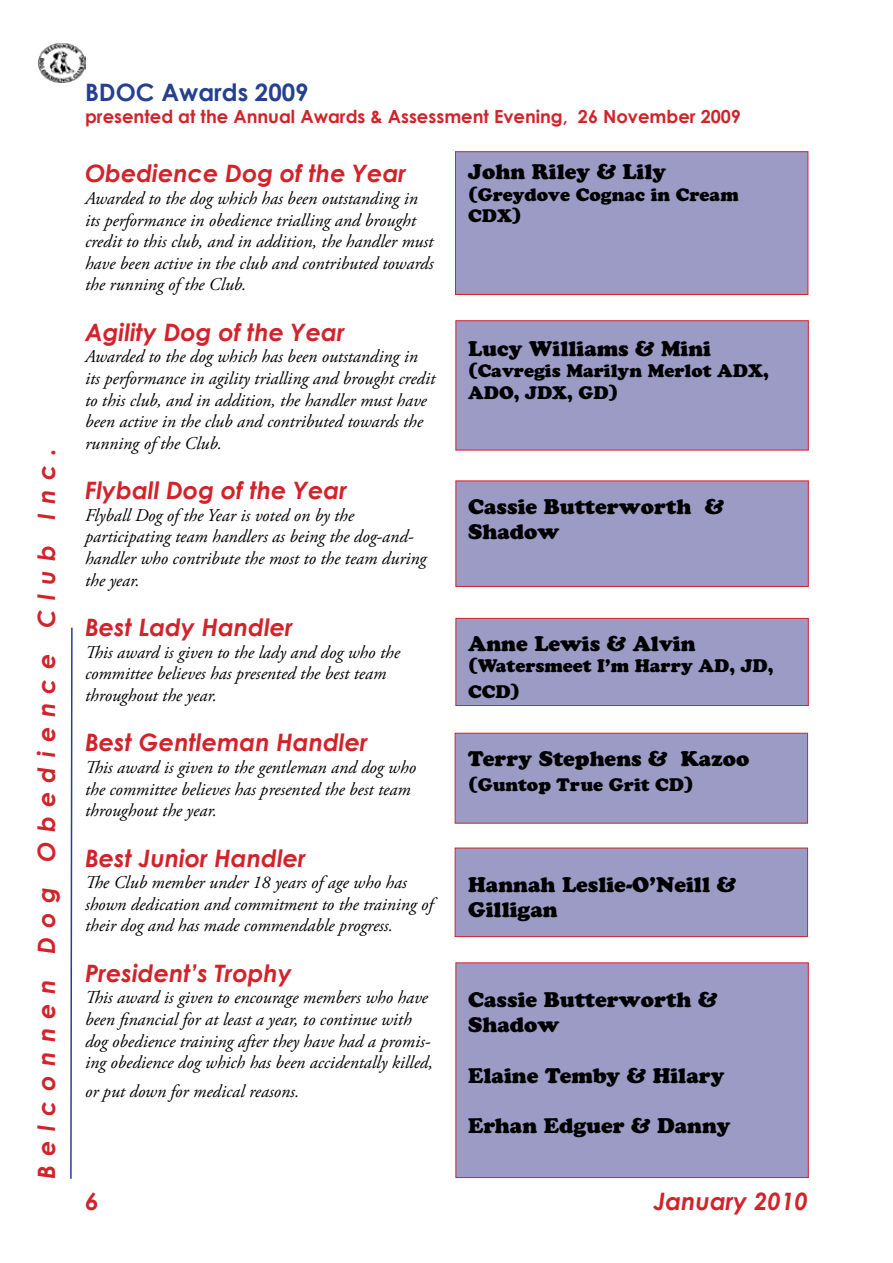
<style>
.page{position:relative;width:893px;height:1263px;background:#fff}
.page>*{position:absolute;margin:0;border:0;box-sizing:border-box;transform-origin:0 0}
.t1{font:italic 700 24px "Century Gothic";color:#d2232a}
.t2{font:italic 700 24px "Century Gothic";letter-spacing:.39em;color:#d2232a}
.t3{font:700 24px "Century Gothic";color:#25408f}
.t4{font:21px/25.2px "Cooper Black Std";color:#000}
.t5{font:italic 18px/21.6px "Adobe Garamond Pro";color:#000}
.t6{font:18px/21.6px "Cooper Black Std";color:#000}
.t7{font:700 18px "Century Gothic";color:#d2232a}
</style>
<div class="page">
<img style="left:38px;top:43px;width:47px;height:40px">
<svg style="left:70px;top:627px;width:3px;height:552px"></svg>
<div style="left:455px;top:618px;width:354px;height:88px;background:#9b9bc5;border:1px solid #d2232a"></div>
<div style="left:455px;top:733px;width:353px;height:90px;background:#9b9bc5;border:1px solid #d2232a"></div>
<div style="left:455px;top:848px;width:353px;height:89px;background:#9b9bc5;border:1px solid #d2232a"></div>
<div style="left:455px;top:962px;width:354px;height:216px;background:#9b9bc5;border:1px solid #d2232a"></div>
<div style="left:455px;top:480px;width:354px;height:107px;background:#9b9bc5;border:1px solid #d2232a"></div>
<div style="left:455px;top:151px;width:353px;height:144px;background:#9b9bc5;border:1px solid #d2232a"></div>
<div style="left:455px;top:320px;width:354px;height:130px;background:#9b9bc5;border:1px solid #d2232a"></div>
<h1 class="t2" style="left:31px;top:1179px;width:732px;rotate:-90deg">Belconnen Dog Obedience Club Inc.</h1>
<h1 class="t3" style="left:85px;top:77px;width:225px">BDOC Awards 2009</h1>
<p class="t7" style="left:85px;top:105px;width:657px">presented at the Annual Awards &amp; Assessment Evening, 26 November 2009</p>
<p class="t4" style="left:468px;top:159px;width:199px">John Riley &amp; Lily</p>
<p class="t6" style="left:468px;top:184px;width:272px">(Greydove Cognac in Cream<br>CDX)</p>
<h1 class="t1" style="left:85px;top:158px;width:323px">Obedience Dog of the Year</h1>
<p class="t5" style="left:85px;top:188px;width:350px">Awarded to the dog which has been outstanding in its performance in obedience trialling and brought credit to this club, and in addition, the handler must have been active in the club and contributed towards the running of the Club.</p>
<h1 class="t1" style="left:85px;top:317px;width:262px">Agility Dog of the Year</h1>
<p class="t5" style="left:85px;top:346px;width:352px">Awarded to the dog which has been outstanding in its performance in agility trialling and brought credit to this club, and in addition, the handler must have been active in the club and contributed towards the running of the Club.</p>
<h1 class="t1" style="left:85px;top:475px;width:264px">Flyball Dog of the Year</h1>
<p class="t5" style="left:85px;top:505px;width:343px">Flyball Dog of the Year is voted on by the participating team handlers as being the dog-and&shy;handler who contribute the most to the team during the year.</p>
<h1 class="t1" style="left:85px;top:612px;width:210px">Best Lady Handler</h1>
<p class="t5" style="left:85px;top:642px;width:316px">This award is given to the lady and dog who the committee believes has presented the best team throughout the year.</p>
<h1 class="t1" style="left:85px;top:727px;width:285px">Best Gentleman Handler</h1>
<p class="t5" style="left:85px;top:757px;width:332px">This award is given to the gentleman and dog who the committee believes has presented the best team throughout the year.</p>
<h1 class="t1" style="left:85px;top:842px;width:223px">Best Junior Handler</h1>
<p class="t5" style="left:85px;top:872px;width:350px">The Club member under 18 years of age who has shown dedication and commitment to the training of their dog and has made commendable progress.</p>
<h1 class="t1" style="left:85px;top:957px;width:208px">President’s Trophy</h1>
<p class="t5" style="left:85px;top:987px;width:349px">This award is given to encourage members who have been financial for at least a year, to continue with dog obedience training after they have had a promis&shy;ing obedience dog which has been accidentally killed,</p>
<p class="t5" style="left:85px;top:1081px;width:216px">or put down for medical reasons.</p>
<p class="t4" style="left:468px;top:336px;width:244px">Lucy Williams &amp; Mini</p>
<p class="t6" style="left:468px;top:360px;width:302px">(Cavregis Marilyn Merlot ADX,<br>ADO, JDX, GD)</p>
<p class="t4" style="left:468px;top:494px;width:257px">Cassie Butterworth &amp;<br>Shadow</p>
<p class="t4" style="left:468px;top:631px;width:229px">Anne Lewis &amp; Alvin</p>
<p class="t6" style="left:468px;top:653px;width:307px;line-height:25.2px">(Watersmeet I’m Harry AD, JD,<br>CCD)</p>
<p class="t4" style="left:468px;top:746px;width:283px">Terry Stephens &amp; Kazoo</p>
<p class="t6" style="left:468px;top:774px;width:227px">(Guntop True Grit CD)</p>
<p class="t4" style="left:468px;top:872px;width:269px">Hannah Leslie-O’Neill &amp;<br>Gilligan</p>
<p class="t4" style="left:468px;top:987px;width:251px">Cassie Butterworth &amp;<br>Shadow</p>
<p class="t4" style="left:468px;top:1063px;width:258px">Elaine Temby &amp; Hilary</p>
<p class="t4" style="left:468px;top:1113px;width:264px">Erhan Edguer &amp; Danny</p>
<h1 class="t1" style="left:85px;top:1185px;width:15px">6</h1>
<h1 class="t1" style="left:654px;top:1185px;width:156px">January 2010</h1>
</div>
